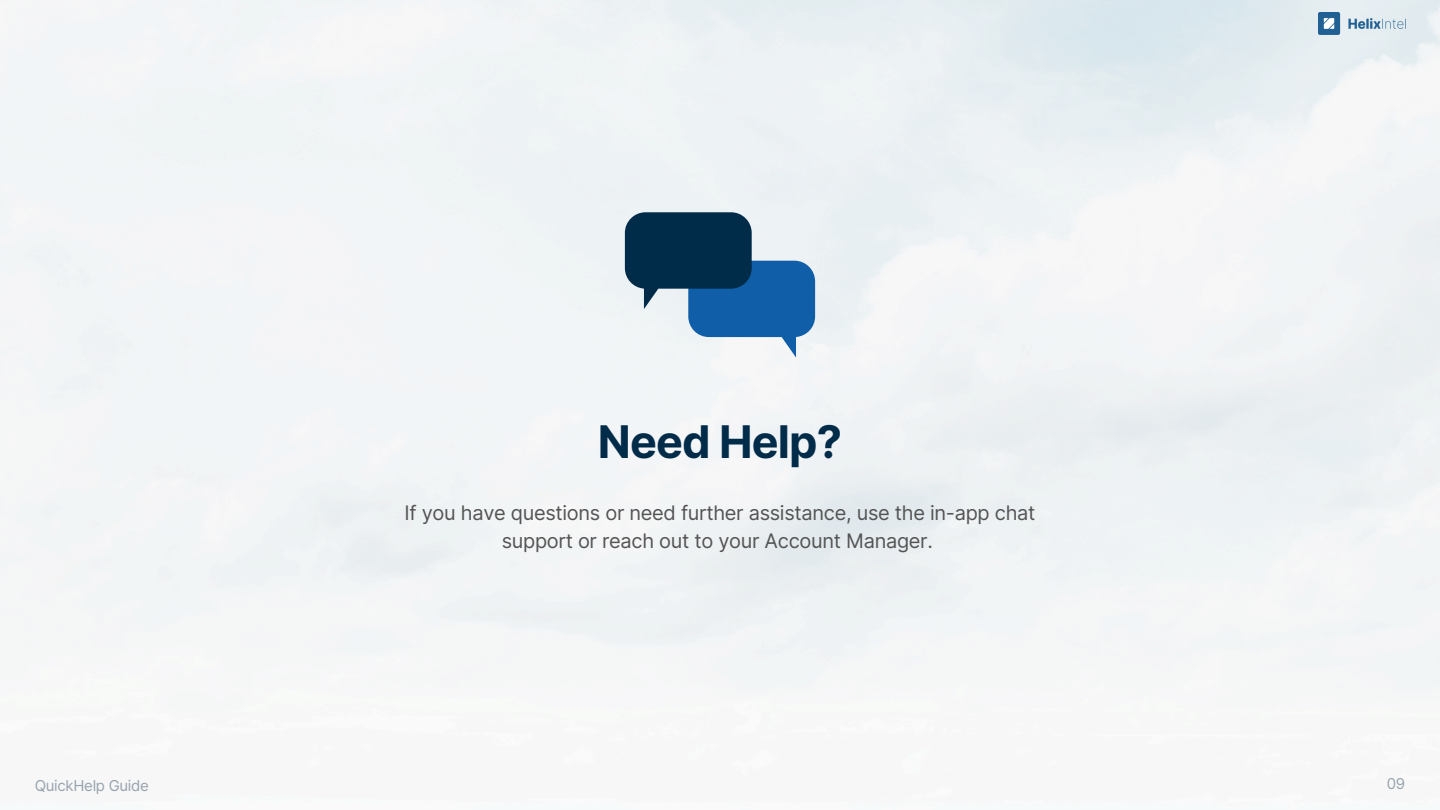
<style>
.page{position:relative;width:1440px;height:810px;background:#fff}
.page>*{position:absolute;margin:0;border:0;box-sizing:border-box;transform-origin:0 0}
.t1{font:700 45px "Inter";letter-spacing:-.02em;color:#002b49}
.t2{font:20px/27.8px "Inter";letter-spacing:-.015em;color:#545454;text-align:center}
.t3{font:15px "Inter";letter-spacing:-.02em;color:#97a3ae}
</style>
<div class="page">
<img style="left:0;top:0;width:1440px;height:693px">
<img style="left:1318px;top:13px;width:87px;height:21px">
<svg style="left:625px;top:212px;width:190px;height:145px"></svg>
<p class="t1" style="left:598px;top:414px;width:246px">Need Help?</p>
<h2 class="t2" style="left:405px;top:499px;width:632px">If you have questions or need further assistance, use the in-app chat support or reach out to your Account Manager.</h2>
<p class="t3" style="left:35px;top:776px;width:116px">QuickHelp Guide</p>
<h1 class="t3" style="left:1387px;top:775px;width:20px">09</h1>
</div>
